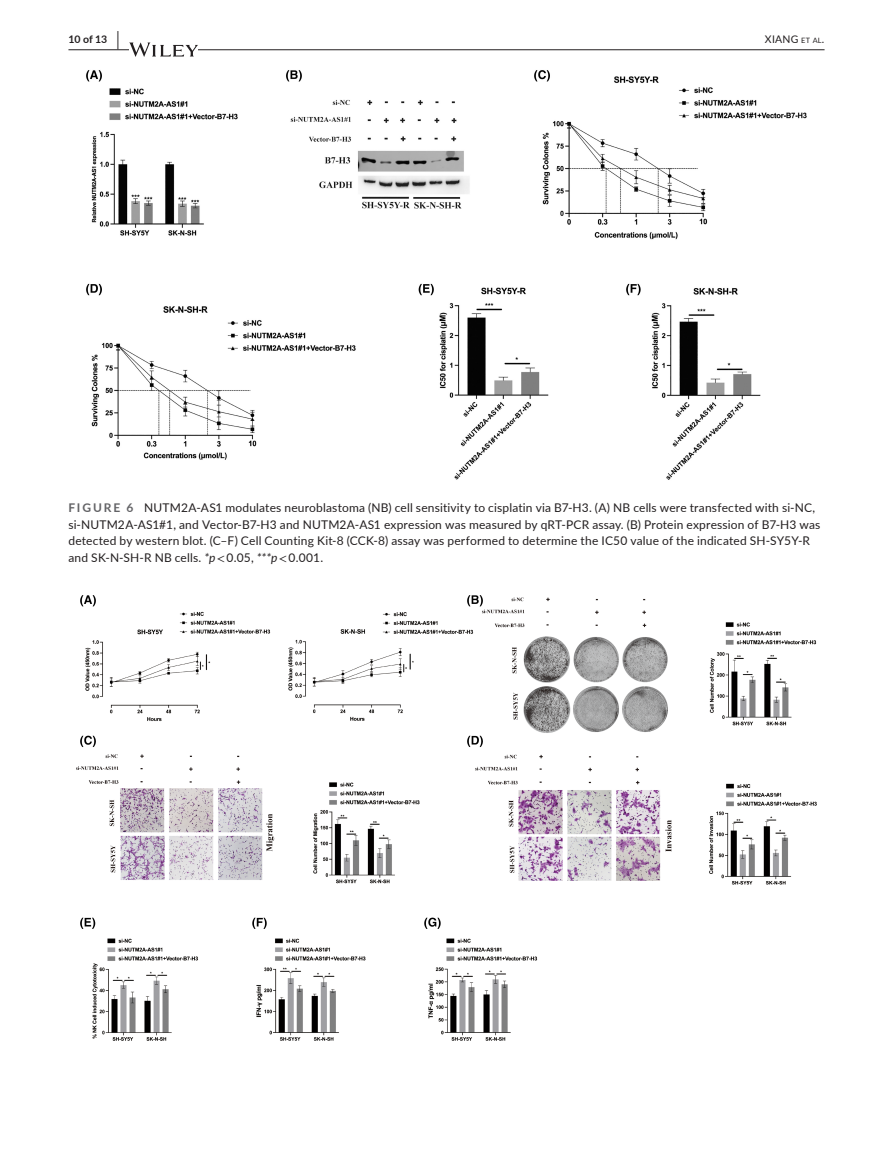
<style>
.page{position:relative;width:893px;height:1174px;background:#fff}
.page>*{position:absolute;margin:0;border:0;box-sizing:border-box;transform-origin:0 0}
.t1{font:12px/16.5px "Lato";letter-spacing:.015em;color:#231f20}
.t2{font:10.5px "Lato";letter-spacing:.025em;color:#231f20}
.t3{font:700 10.5px "Lato";color:#231f20}
.s1{font-size:19.5px}
.s2{font-size:7.35px}
.s3{font-weight:700;color:#636366}
.s4{font-style:italic}
.s5{font-family:"STIX"}
</style>
<div class="page">
<hr style="left:68px;top:49px;width:756px;height:1px;background:#231f20">
<svg style="left:129px;top:42px;width:69px;height:15px"></svg>
<img style="left:86px;top:70px;width:721px;height:410px">
<img style="left:76px;top:595px;width:741px;height:446px">
<p class="t3" style="left:68px;top:31px;width:52px">10 of 13 <span class="s1">|</span></p>
<p class="t2" style="left:765px;top:31px;width:61px">XIANG <span class="s2">et al</span>.</p>
<p class="t1" style="left:68px;top:499px;width:753px"><span class="s3">FIGURE 6</span> NUTM2A-AS1 modulates neuroblastoma (NB) cell sensitivity to cisplatin via B7-H3. (A) NB cells were transfected with si-NC, si-NUTM2A-AS1#1, and Vector-B7-H3 and NUTM2A-AS1 expression was measured by qRT-PCR assay. (B) Protein expression of B7-H3 was detected by western blot. (C–F) Cell Counting Kit-8 (CCK-8) assay was performed to determine the IC50 value of the indicated SH-SY5Y-R and SK-N-SH-R NB cells. <span class="s4">*p</span><span class="s5">&lt;</span> 0.05, <span class="s4">***p</span><span class="s5">&lt;</span> 0.001.</p>
</div>
